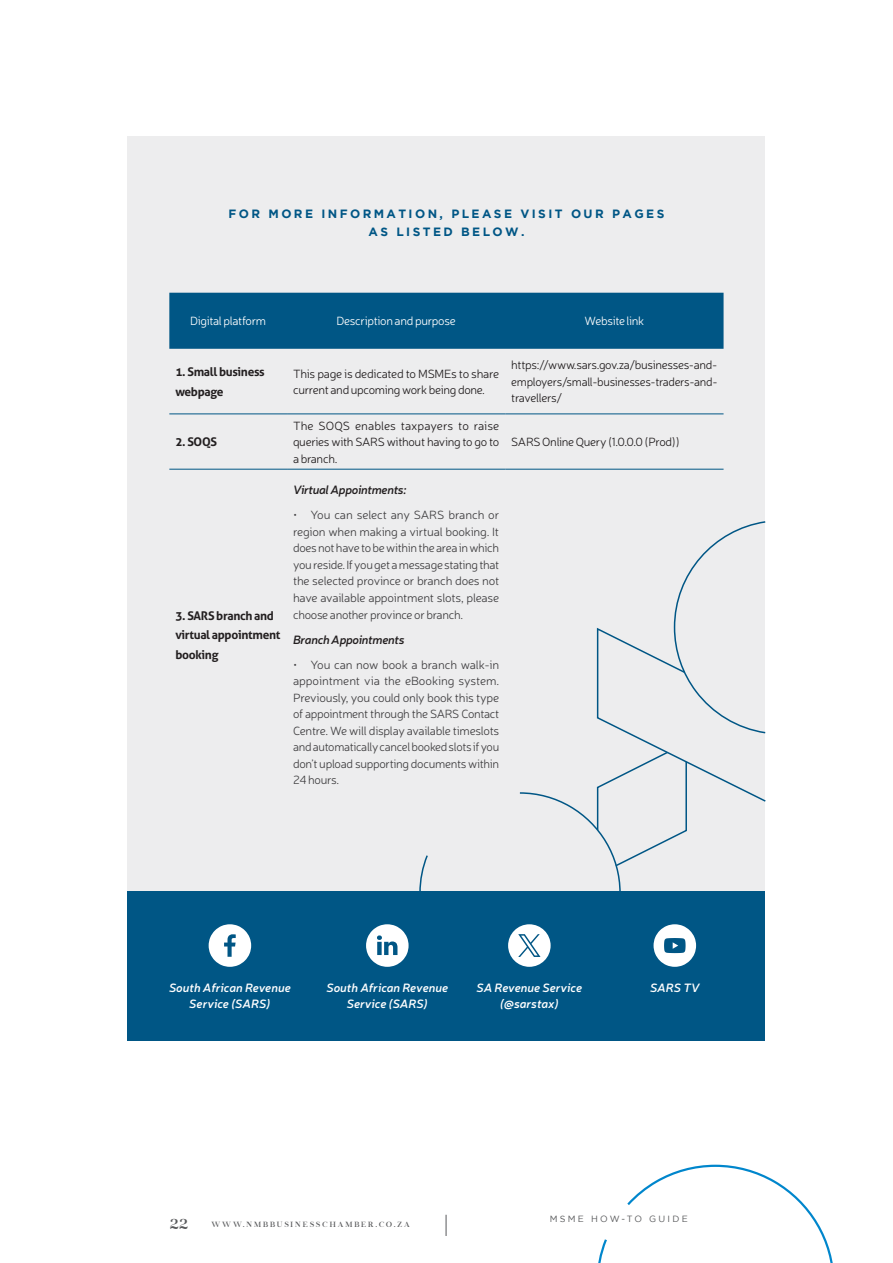
<style>
.page{position:relative;width:893px;height:1263px;background:#fff}
.page>*{position:absolute;margin:0;border:0;box-sizing:border-box;transform-origin:0 0}
.t1{font:16.5px "Chapaza";color:#58595b}
.t2{font:300 12px/16.5px "Neris";letter-spacing:-.025em;color:#414042;text-align:justify}
.t3{font:300 12px/16.5px "Neris";letter-spacing:-.025em;color:#231f20;text-align:justify}
.t4{font:italic 600 12px/16.5px "Neris";color:#fff;text-align:center}
.t5{font:700 12px/19.5px "Aller";letter-spacing:-.025em;color:#231f20}
.t6{font:700 12px/18px "Gotham";letter-spacing:.2em;color:#005685;text-align:center}
.t7{font:300 12px "Neris";letter-spacing:-.025em;color:#fff}
.t8{font:italic 600 12px "Neris";letter-spacing:-.025em;color:#231f20}
.t9{font:9px "Gotham";letter-spacing:.25em;color:#58595b}
.t10{font:7.5px "Chapaza";letter-spacing:.275em;color:#58595b}
</style>
<div class="page">
<div style="left:128px;top:136px;width:637px;height:756px;background:#ededee"></div>
<svg style="left:518px;top:521px;width:248px;height:371px"></svg>
<svg style="left:418px;top:855px;width:11px;height:37px"></svg>
<div style="left:128px;top:892px;width:637px;height:149px;background:#005685"></div>
<div style="left:169px;top:293px;width:555px;height:56px;background:#005685"></div>
<hr style="left:169px;top:414px;width:118px;height:1px;background:#005685">
<hr style="left:287px;top:414px;width:218px;height:1px;background:#005685">
<hr style="left:505px;top:414px;width:219px;height:1px;background:#005685">
<hr style="left:169px;top:469px;width:118px;height:1px;background:#005685">
<hr style="left:287px;top:469px;width:218px;height:1px;background:#005685">
<hr style="left:505px;top:469px;width:219px;height:1px;background:#005685">
<svg style="left:209px;top:924px;width:42px;height:43px"></svg>
<svg style="left:366px;top:924px;width:43px;height:43px"></svg>
<svg style="left:508px;top:924px;width:43px;height:43px"></svg>
<svg style="left:654px;top:924px;width:42px;height:43px"></svg>
<svg style="left:627px;top:1164px;width:206px;height:99px"></svg>
<svg style="left:598px;top:1239px;width:9px;height:24px"></svg>
<svg style="left:446px;top:1215px;width:1px;height:21px"></svg>
<p class="t6" style="left:229px;top:204px;width:437px">FOR MORE INFORMATION, PLEASE VISIT OUR PAGES<br>AS LISTED BELOW.</p>
<p class="t7" style="left:190px;top:313px;width:77px">Digital platform</p>
<p class="t7" style="left:337px;top:313px;width:121px">Description and purpose</p>
<p class="t7" style="left:585px;top:313px;width:61px">Website link</p>
<p class="t5" style="left:175px;top:362px;width:91px">1. Small business webpage</p>
<p class="t3" style="left:293px;top:365px;width:208px">This page is dedicated to MSMEs to share current and upcoming work being done.</p>
<p class="t3" style="left:511px;top:357px;width:208px">https://www.sars.gov.za/businesses-and&shy;employers/small-businesses-traders-and&shy;travellers/</p>
<p class="t5" style="left:175px;top:432px;width:43px">2. SOQS</p>
<p class="t3" style="left:293px;top:417px;width:208px">The SOQS enables taxpayers to raise queries with SARS without having to go to a branch.</p>
<p class="t3" style="left:511px;top:433px;width:170px">SARS Online Query (1.0.0.0 (Prod))</p>
<p class="t5" style="left:175px;top:605px;width:107px">3. SARS branch and virtual appointment booking</p>
<p class="t8" style="left:293px;top:482px;width:115px">Virtual Appointments:</p>
<p class="t2" style="left:293px;top:507px;width:208px">• You can select any SARS branch or region when making a virtual booking. It does not have to be within the area in which you reside. If you get a message stating that the selected province or branch does not have available appointment slots, please choose another province or branch.</p>
<p class="t8" style="left:293px;top:631px;width:113px">Branch Appointments</p>
<p class="t2" style="left:293px;top:656px;width:208px">• You can now book a branch walk-in appointment via the eBooking system.<br>Previously, you could only book this type of appointment through the SARS Contact Centre. We will display available timeslots and automatically cancel booked slots if you don’t upload supporting documents within 24 hours.</p>
<p class="t4" style="left:169px;top:979px;width:123px">South African Revenue<br>Service (SARS)</p>
<p class="t4" style="left:326px;top:979px;width:123px">South African Revenue<br>Service (SARS)</p>
<p class="t4" style="left:477px;top:979px;width:107px">SA Revenue Service (@sarstax)</p>
<p class="t4" style="left:650px;top:979px;width:51px">SARS TV</p>
<h1 class="t1" style="left:170px;top:1213px;width:19px">22</h1>
<p class="t10" style="left:211px;top:1220px;width:200px">WWW.NMBBUSINESSCHAMBER.CO.ZA</p>
<p class="t9" style="left:550px;top:1214px;width:140px">MSME HOW-TO GUIDE</p>
</div>
